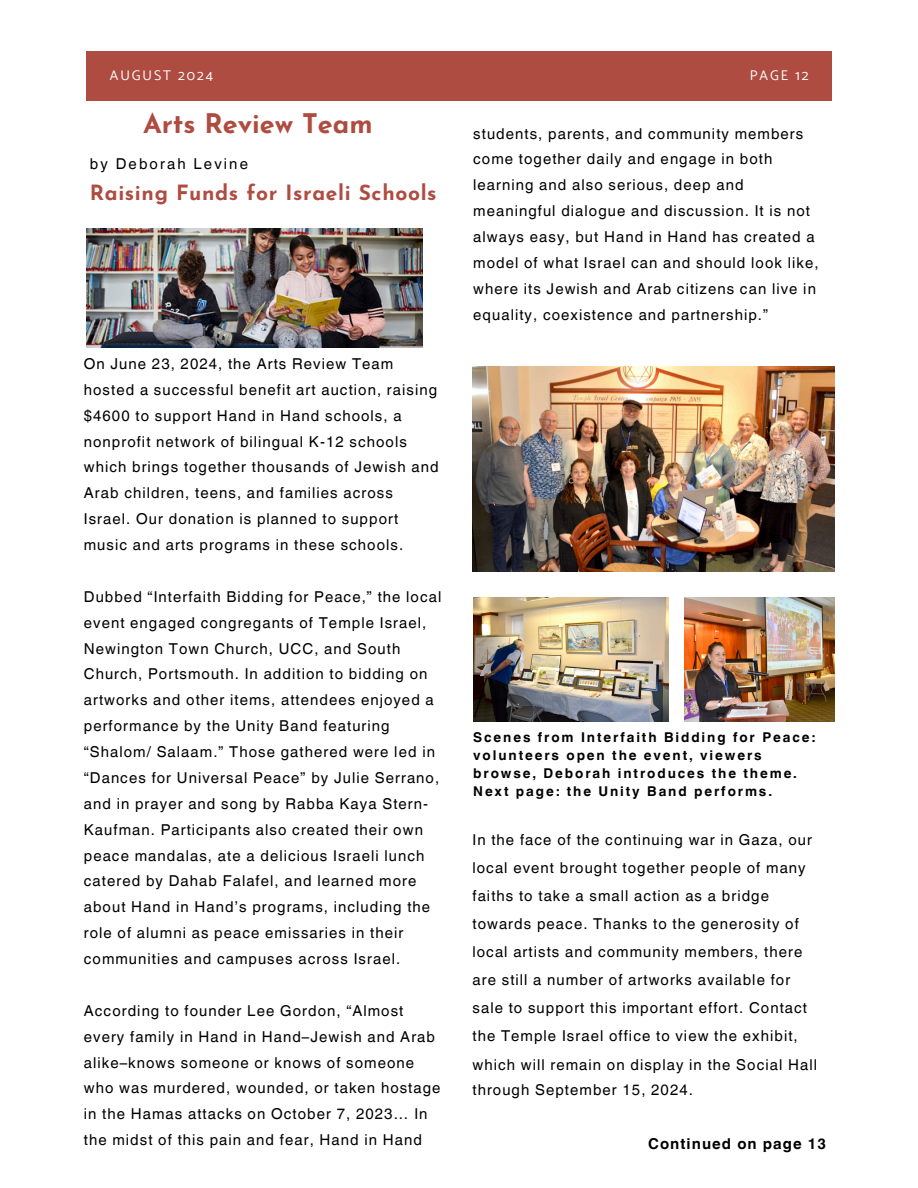
<style>
.page{position:relative;width:918px;height:1188px;background:#fff}
.page>*{position:absolute;margin:0;border:0;box-sizing:border-box;transform-origin:0 0}
.t1{font:700 27px "Josefin Sans";color:#af4c41}
.t2{font:700 21px "Josefin Sans";letter-spacing:.03em;color:#af4c41}
.t3{font:15px/25.8px "Helvetica World";letter-spacing:.07em;color:#000}
.t4{font:700 15px "Helvetica World";letter-spacing:.07em;color:#000}
.t5{font:15px "Helvetica World";letter-spacing:.14em;color:#000}
.t6{font:13.95px "Catamaran";letter-spacing:.14em;color:#fff}
.t7{font:700 13.5px/18px "Helvetica World";letter-spacing:.14em;color:#000}
</style>
<div class="page">
<div style="left:86px;top:52px;width:745px;height:48px;background:#af4c41"></div>
<img style="left:87px;top:229px;width:335px;height:118px">
<img style="left:473px;top:597px;width:195px;height:124px">
<img style="left:685px;top:597px;width:150px;height:124px">
<img style="left:472px;top:366px;width:363px;height:206px">
<p class="t6" style="left:110px;top:67px;width:105px">AUGUST 2024</p>
<h3 class="t6" style="left:750px;top:67px;width:60px">PAGE 12</h3>
<h3 class="t1" style="left:143px;top:113px;width:231px">Arts Review Team</h3>
<h1 class="t5" style="left:90px;top:155px;width:160px">by Deborah Levine</h1>
<p class="t3" style="left:473px;top:121px;width:347px">students, parents, and community members come together daily and engage in both learning and also serious, deep and meaningful dialogue and discussion. It is not always easy, but Hand in Hand has created a model of what Israel can and should look like, where its Jewish and Arab citizens can live in equality, coexistence and partnership.”</p>
<h2 class="t2" style="left:90px;top:184px;width:348px">Raising Funds for Israeli Schools</h2>
<p class="t3" style="left:84px;top:351px;width:356px">On June 23, 2024, the Arts Review Team hosted a successful benefit art auction, raising $4600 to support Hand in Hand schools, a nonprofit network of bilingual K-12 schools which brings together thousands of Jewish and Arab children, teens, and families across Israel. Our donation is planned to support music and arts programs in these schools.</p>
<p class="t3" style="left:84px;top:584px;width:359px">Dubbed “Interfaith Bidding for Peace,” the local event engaged congregants of Temple Israel, Newington Town Church, UCC, and South Church, Portsmouth. In addition to bidding on artworks and other items, attendees enjoyed a performance by the Unity Band featuring “Shalom/ Salaam.” Those gathered were led in “Dances for Universal Peace” by Julie Serrano, and in prayer and song by Rabba Kaya Stern-Kaufman. Participants also created their own peace mandalas, ate a delicious Israeli lunch catered by Dahab Falafel, and learned more about Hand in Hand’s programs, including the role of alumni as peace emissaries in their communities and campuses across Israel.</p>
<p class="t3" style="left:84px;top:998px;width:358px">According to founder Lee Gordon, “Almost every family in Hand in Hand–Jewish and Arab alike–knows someone or knows of someone who was murdered, wounded, or taken hostage in the Hamas attacks on October 7, 2023… In the midst of this pain and fear, Hand in Hand</p>
<p class="t7" style="left:473px;top:727px;width:343px">Scenes from Interfaith Bidding for Peace: volunteers open the event, viewers browse, Deborah introduces the theme.<br>Next page: the Unity Band performs.</p>
<p class="t3" style="left:472px;top:825px;width:346px;line-height:28.2px">In the face of the continuing war in Gaza, our local event brought together people of many faiths to take a small action as a bridge towards peace. Thanks to the generosity of local artists and community members, there are still a number of artworks available for sale to support this important effort. Contact the Temple Israel office to view the exhibit, which will remain on display in the Social Hall</p>
<p class="t3" style="left:472px;top:1077px;width:222px">through September 15, 2024.</p>
<p class="t4" style="left:648px;top:1131px;width:180px">Continued on page 13</p>
</div>
